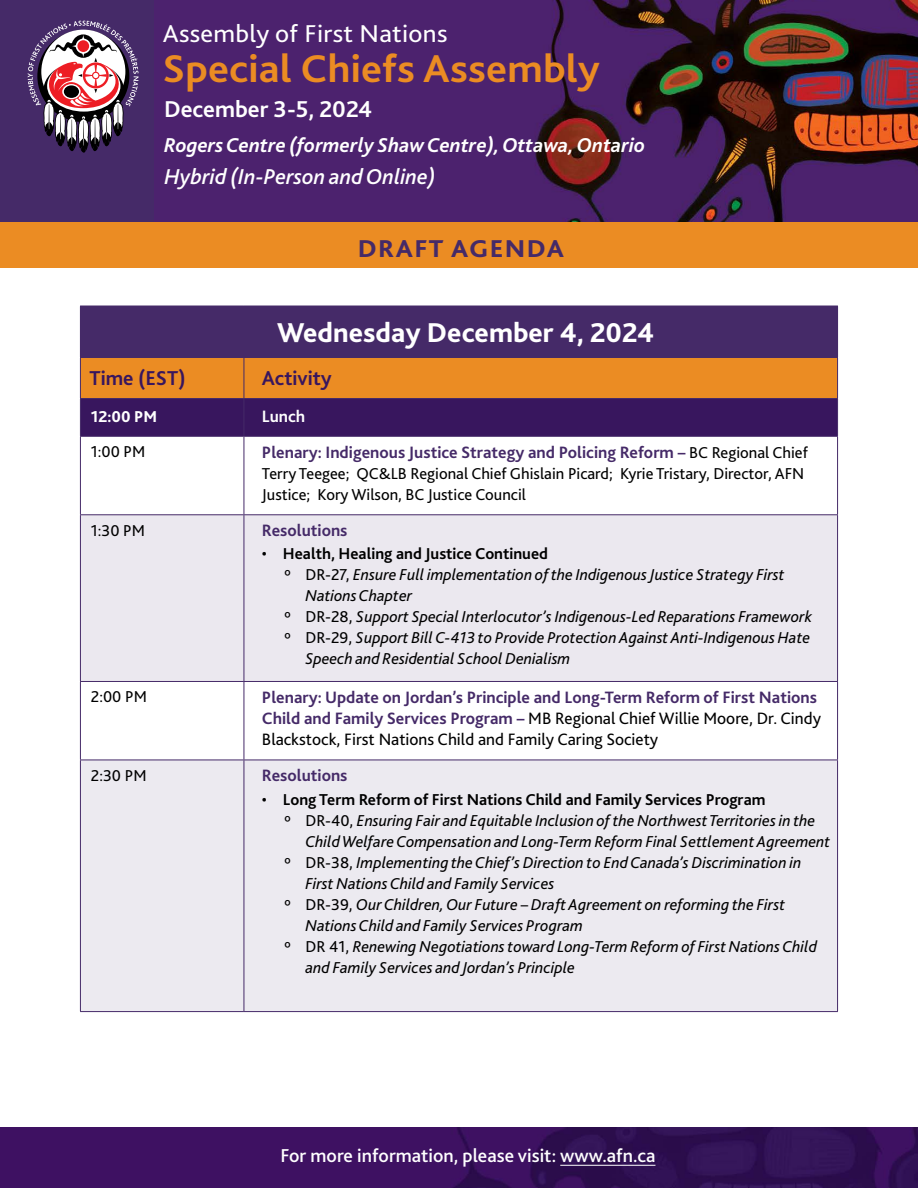
<style>
.page{position:relative;width:918px;height:1188px;background:#fff}
.page>*{position:absolute;margin:0;border:0;box-sizing:border-box;transform-origin:0 0}
.t1{font:700 40.5px "Bliss 2";letter-spacing:.005em;color:#eb8c23;scale:1.05 1}
.t2{font:800 28.5px "Bliss 2";color:#fff}
.t3{font:25.5px "Bliss 2";letter-spacing:.01em;color:#fff;scale:1.05 1}
.t4{font:800 25.5px "Bliss 2";letter-spacing:.05em;color:#452a68;scale:1.05 1}
.t5{font:700 24px "Bliss 2";color:#fff}
.t6{font:italic 500 22.5px "Bliss 2";color:#fff}
.t7{font:italic 700 21px "Bliss 2";color:#fff}
.t8{font:700 21px "Bliss 2";color:#38165e}
.t9{font:500 19.5px "Bliss 2";color:#fff}
.t10{font:700 17.25px/21px "Bliss 2";color:#452a68}
.t11{font:700 17.25px "Bliss 2";color:#fff}
.t12{font:italic 16.5px "Bliss 2";color:#000}
.t13{font:16.5px/21px "Bliss 2";color:#000}
.t14{font:700 16.5px "Bliss 2";color:#000}
.t15{font:800 16.5px "Bliss 2";color:#fff}
.s1{font-weight:400;font-size:16.5px;color:#000}
.s2{font-weight:400}
.s3{font-style:normal}
.s4{font-weight:400;color:#000}
</style>
<div class="page">
<div style="left:0;top:0;width:918px;height:234px;background:#4c226e"></div>
<img style="left:534px;top:0;width:384px;height:222px">
<svg style="left:28px;top:21px;width:111px;height:132px"></svg>
<div style="left:0;top:222px;width:918px;height:46px;background:#eb8c23"></div>
<img style="left:0;top:1128px;width:918px;height:60px">
<hr style="left:560px;top:1165px;width:95px;height:1px;background:#fff">
<div style="left:80px;top:306px;width:758px;height:51px;background:#452a68"></div>
<svg style="left:81px;top:358px;width:756px;height:78px;background:#94533f"></svg>
<div style="left:81px;top:515px;width:756px;height:166px;background:#ebe8ef"></div>
<div style="left:81px;top:761px;width:756px;height:250px;background:#eceaf0"></div>
<hr style="left:80px;top:357px;width:164px;height:1px;background:#452a68">
<hr style="left:80px;top:358px;width:1px;height:40px;background:#452a68">
<hr style="left:244px;top:357px;width:594px;height:1px;background:#452a68">
<hr style="left:244px;top:358px;width:1px;height:40px;background:#452a68">
<hr style="left:837px;top:358px;width:1px;height:40px;background:#452a68">
<hr style="left:80px;top:398px;width:164px;height:1px;background:#452a68">
<hr style="left:80px;top:399px;width:1px;height:37px;background:#452a68">
<hr style="left:244px;top:398px;width:594px;height:1px;background:#452a68">
<hr style="left:244px;top:399px;width:1px;height:37px;background:#452a68">
<hr style="left:837px;top:399px;width:1px;height:37px;background:#452a68">
<hr style="left:80px;top:436px;width:164px;height:1px;background:#452a68">
<hr style="left:80px;top:437px;width:1px;height:77px;background:#452a68">
<hr style="left:244px;top:436px;width:594px;height:1px;background:#452a68">
<hr style="left:244px;top:437px;width:1px;height:77px;background:#452a68">
<hr style="left:837px;top:437px;width:1px;height:77px;background:#452a68">
<hr style="left:80px;top:514px;width:164px;height:1px;background:#452a68">
<hr style="left:80px;top:515px;width:1px;height:166px;background:#452a68">
<hr style="left:244px;top:514px;width:594px;height:1px;background:#452a68">
<hr style="left:244px;top:515px;width:1px;height:166px;background:#452a68">
<hr style="left:837px;top:515px;width:1px;height:166px;background:#452a68">
<hr style="left:80px;top:681px;width:164px;height:1px;background:#452a68">
<hr style="left:80px;top:682px;width:1px;height:78px;background:#452a68">
<hr style="left:244px;top:681px;width:594px;height:1px;background:#452a68">
<hr style="left:244px;top:682px;width:1px;height:78px;background:#452a68">
<hr style="left:837px;top:682px;width:1px;height:78px;background:#452a68">
<hr style="left:80px;top:760px;width:164px;height:1px;background:#452a68">
<hr style="left:80px;top:760px;width:1px;height:251px;background:#452a68">
<hr style="left:244px;top:760px;width:594px;height:1px;background:#452a68">
<hr style="left:244px;top:760px;width:1px;height:251px;background:#452a68">
<hr style="left:837px;top:760px;width:1px;height:251px;background:#452a68">
<hr style="left:80px;top:1011px;width:164px;height:1px;background:#452a68">
<hr style="left:244px;top:1011px;width:594px;height:1px;background:#452a68">
<h3 class="t3" style="left:163px;top:18px;width:273px">Assembly of First Nations</h3>
<h1 class="t1" style="left:162px;top:43px;width:418px">Special Chiefs Assembly</h1>
<h3 class="t5" style="left:164px;top:94px;width:210px">December 3-5, 2024</h3>
<p class="t7" style="left:164px;top:132px;width:483px">Rogers Centre (formerly Shaw Centre), Ottawa, Ontario</p>
<h3 class="t6" style="left:164px;top:163px;width:273px">Hybrid (In-Person and Online)</h3>
<h3 class="t4" style="left:358px;top:232px;width:198px">DRAFT AGENDA</h3>
<h2 class="t2" style="left:277px;top:315px;width:379px">Wednesday December 4, 2024</h2>
<p class="t8" style="left:89px;top:365px;width:98px">Time (EST)</p>
<p class="t8" style="left:262px;top:365px;width:71px">Activity</p>
<p class="t15" style="left:91px;top:406px;width:68px">12:00 PM</p>
<p class="t11" style="left:262px;top:406px;width:45px">Lunch</p>
<p class="t13" style="left:91px;top:441px;width:56px">1:00 PM</p>
<p class="t10" style="left:262px;top:441px;width:547px">Plenary: Indigenous Justice Strategy and Policing Reform – <span class="s1">BC Regional Chief</span></p>
<p class="t13" style="left:262px;top:462px;width:544px">Terry Teegee; QC&amp;LB Regional Chief Ghislain Picard; Kyrie Tristary, Director, AFN<br>Justice; Kory Wilson, BC Justice Council</p>
<p class="t13" style="left:91px;top:519px;width:56px">1:30 PM</p>
<p class="t10" style="left:262px;top:520px;width:87px">Resolutions</p>
<p class="t14" style="left:262px;top:544px;width:288px"><span class="s2">•</span> Health, Healing and Justice Continued</p>
<p class="t12" style="left:284px;top:565px;width:502px"><span class="s3">º DR-27,</span> Ensure Full implementation of the Indigenous Justice Strategy First</p>
<p class="t12" style="left:305px;top:586px;width:108px">Nations Chapter</p>
<p class="t12" style="left:284px;top:607px;width:529px"><span class="s3">º DR-28,</span> Support Special Interlocutor’s Indigenous-Led Reparations Framework</p>
<p class="t12" style="left:284px;top:628px;width:527px"><span class="s3">º DR-29,</span> Support Bill C-413 to Provide Protection Against Anti-Indigenous Hate</p>
<p class="t12" style="left:305px;top:649px;width:266px">Speech and Residential School Denialism</p>
<p class="t13" style="left:91px;top:686px;width:58px">2:00 PM</p>
<p class="t10" style="left:262px;top:686px;width:561px">Plenary: Update on Jordan’s Principle and Long-Term Reform of First Nations<br>Child and Family Services Program – <span class="s4">MB Regional Chief Willie Moore, Dr. Cindy<br>Blackstock, First Nations Child and Family Caring Society</span></p>
<p class="t13" style="left:91px;top:764px;width:57px">2:30 PM</p>
<p class="t10" style="left:262px;top:765px;width:87px">Resolutions</p>
<p class="t14" style="left:262px;top:789px;width:505px"><span class="s2">•</span> Long Term Reform of First Nations Child and Family Services Program</p>
<p class="t12" style="left:284px;top:810px;width:532px"><span class="s3">º DR-40,</span> Ensuring Fair and Equitable Inclusion of the Northwest Territories in the</p>
<p class="t12" style="left:305px;top:831px;width:526px">Child Welfare Compensation and Long-Term Reform Final Settlement Agreement</p>
<p class="t12" style="left:284px;top:852px;width:519px"><span class="s3">º DR-38,</span> Implementing the Chief’s Direction to End Canada’s Discrimination in</p>
<p class="t12" style="left:305px;top:873px;width:250px">First Nations Child and Family Services</p>
<p class="t12" style="left:284px;top:894px;width:502px"><span class="s3">º DR-39,</span> Our Children, Our Future – Draft Agreement on reforming the First</p>
<p class="t12" style="left:305px;top:915px;width:279px">Nations Child and Family Services Program</p>
<p class="t12" style="left:284px;top:936px;width:534px"><span class="s3">º DR 41,</span> Renewing Negotiations toward Long-Term Reform of First Nations Child</p>
<p class="t12" style="left:305px;top:957px;width:271px">and Family Services and Jordan’s Principle</p>
<p class="t9" style="left:280px;top:1144px;width:377px">For more information, please visit: www.afn.ca</p>
</div>
